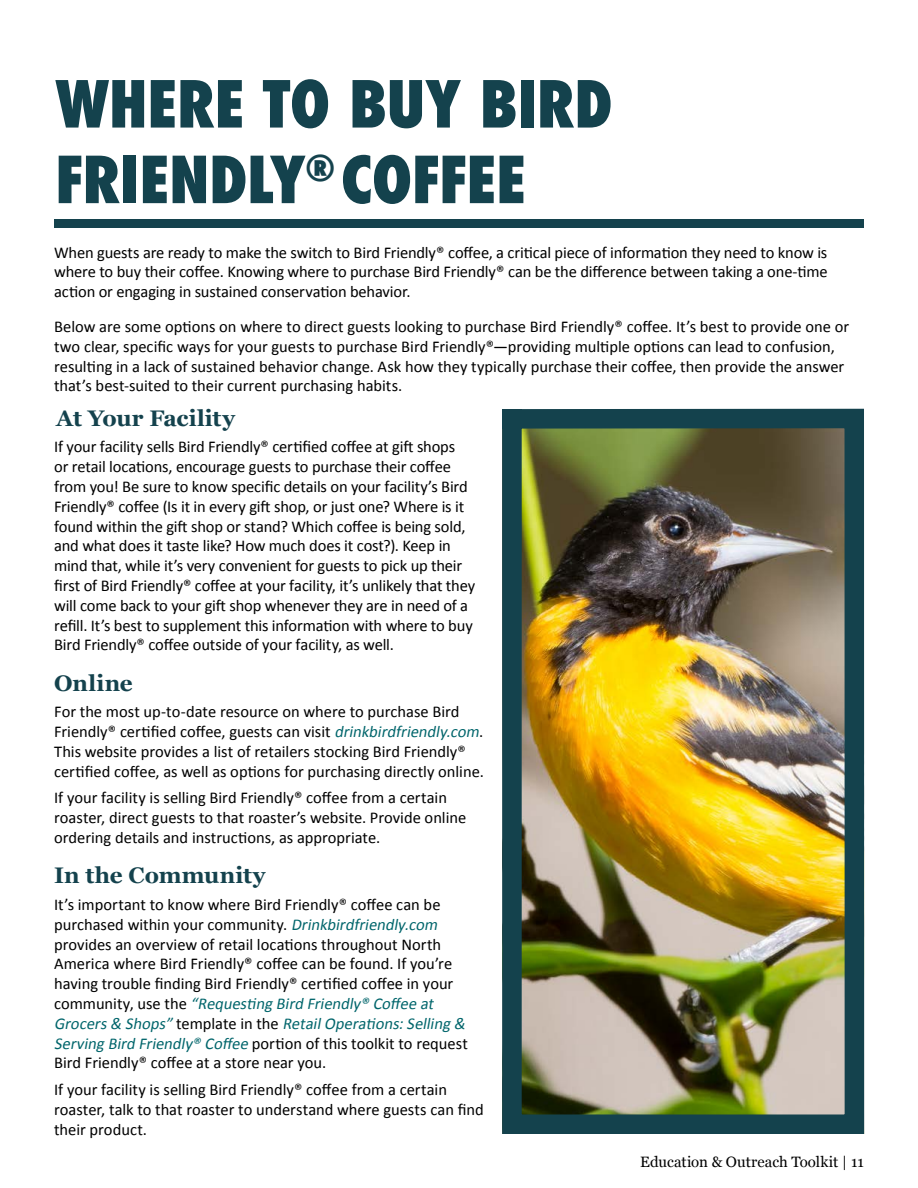
<style>
.page{position:relative;width:918px;height:1188px;background:#fff}
.page>*{position:absolute;margin:0;border:0;box-sizing:border-box;transform-origin:0 0}
.t1{font:800 condensed 63px/75.6px "Futura";letter-spacing:-.005em;color:#14424d}
.numbers_bold_blue{font:700 22.5px "Georgia";letter-spacing:.005em;color:#14424d}
.letters{font:16.5px/19.8px "Calibri";letter-spacing:-.005em;color:#000}
.t2{font:15px "Georgia";color:#000}
.s1{font-style:italic;color:#00656b}
</style>
<div class="page">
<div style="left:54px;top:219px;width:810px;height:8px;background:#14424d"></div>
<img style="left:502px;top:408px;width:363px;height:726px">
<p class="t1" style="left:55px;top:67px;width:559px">WHERE TO BUY BIRD<br>FRIENDLY<sup>®</sup> COFFEE</p>
<p class="letters" style="left:54px;top:242px;width:775px;text-align:justify">When guests are ready to make the switch to Bird Friendly® coffee, a critical piece of information they need to know is where to buy their coffee. Knowing where to purchase Bird Friendly® can be the difference between taking a one-time action or engaging in sustained conservation behavior.</p>
<p class="letters" style="left:54px;top:317px;width:797px">Below are some options on where to direct guests looking to purchase Bird Friendly® coffee. It’s best to provide one or two clear, specific ways for your guests to purchase Bird Friendly®—providing multiple options can lead to confusion, resulting in a lack of sustained behavior change. Ask how they typically purchase their coffee, then provide the answer that’s best-suited to their current purchasing habits.</p>
<p class="numbers_bold_blue" style="left:56px;top:401px;width:180px">At Your Facility</p>
<p class="letters" style="left:54px;top:437px;width:423px">If your facility sells Bird Friendly® certified coffee at gift shops<br>or retail locations, encourage guests to purchase their coffee from you! Be sure to know specific details on your facility’s Bird Friendly® coffee (Is it in every gift shop, or just one? Where is it found within the gift shop or stand? Which coffee is being sold, and what does it taste like? How much does it cost?). Keep in mind that, while it’s very convenient for guests to pick up their first of Bird Friendly® coffee at your facility, it’s unlikely that they will come back to your gift shop whenever they are in need of a refill. It’s best to supplement this information with where to buy Bird Friendly® coffee outside of your facility, as well.</p>
<p class="numbers_bold_blue" style="left:54px;top:666px;width:80px">Online</p>
<p class="letters" style="left:54px;top:702px;width:431px">For the most up-to-date resource on where to purchase Bird Friendly® certified coffee, guests can visit <span class="s1">drinkbirdfriendly.com</span>.<br>This website provides a list of retailers stocking Bird Friendly® certified coffee, as well as options for purchasing directly online.</p>
<p class="letters" style="left:54px;top:788px;width:414px">If your facility is selling Bird Friendly® coffee from a certain roaster, direct guests to that roaster’s website. Provide online ordering details and instructions, as appropriate.</p>
<p class="numbers_bold_blue" style="left:54px;top:859px;width:213px">In the Community</p>
<p class="letters" style="left:54px;top:895px;width:416px">It’s important to know where Bird Friendly® coffee can be purchased within your community. <span class="s1">Drinkbirdfriendly.com </span>provides an overview of retail locations throughout North America where Bird Friendly® coffee can be found. If you’re having trouble finding Bird Friendly® certified coffee in your<br>c o m m u n i t y, u s e t h e <span class="s1">“Requesting Bird Friendly® Coffee at Grocers&amp; Shops”</span> t e m p l a t e i n t h e <span class="s1">RetailOperations:Selling &amp; Serving Bird Friendly® Coffee</span> portion of this toolkit to request Bird Friendly® coffee at a store near you.</p>
<p class="letters" style="left:54px;top:1080px;width:431px">If your facility is selling Bird Friendly® coffee from a certain roaster, talk to that roaster to understand where guests can find their product.</p>
<p class="t2" style="left:640px;top:1151px;width:225px">Education &amp; Outreach Toolkit | 11</p>
</div>
